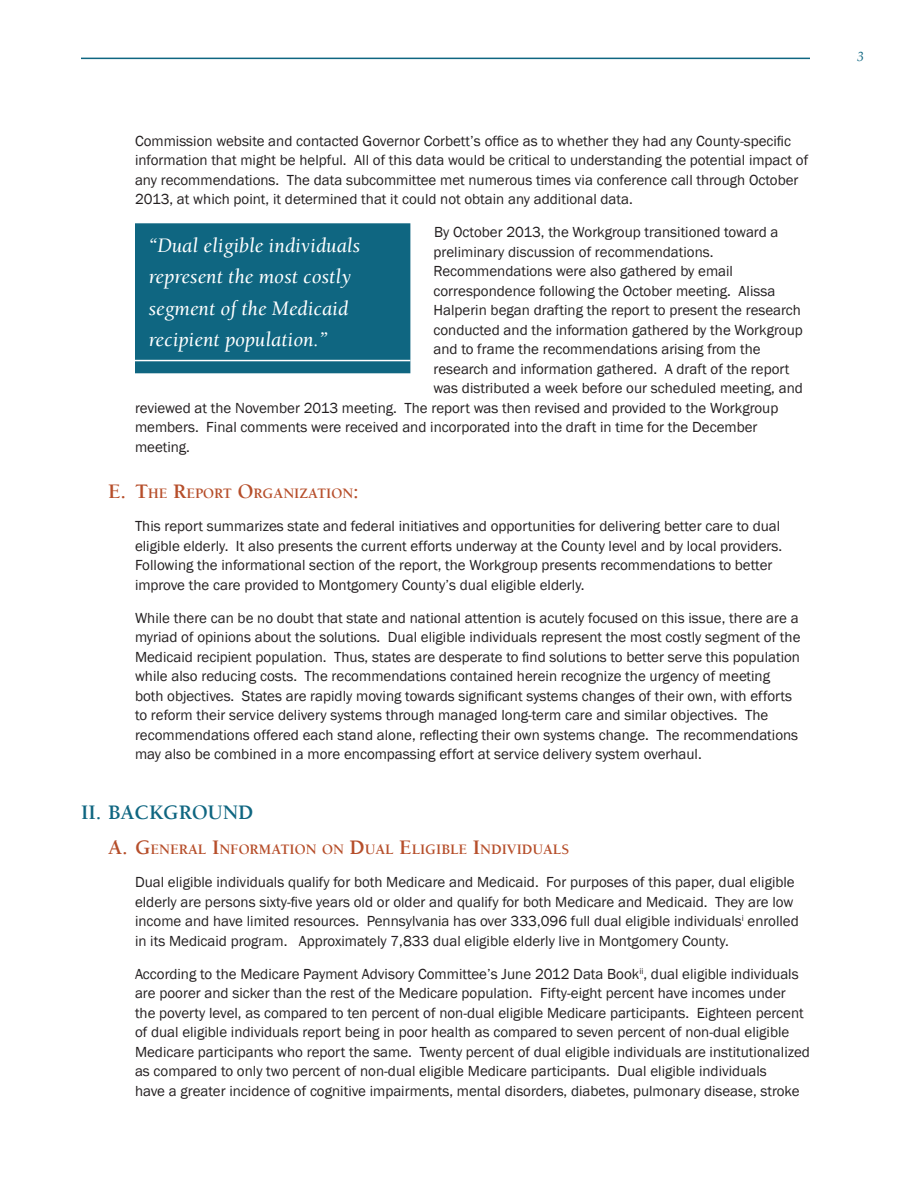
<style>
.page{position:relative;width:918px;height:1188px;background:#fff}
.page>*{position:absolute;margin:0;border:0;box-sizing:border-box;transform-origin:0 0}
.t1{font:italic 21px/31.5px "Berkeley LT";color:#fff}
.t2{font:700 21px "Berkeley LT";color:#0f6681}
.Indent_copy__5{font:15px/19.5px "Franklin Gothic";color:#231f20}
.Headers_ABC{font:700 14.7px "Berkeley LT";color:#b64e2a}
.t3{font:italic 13.5px "Book Antiqua";color:#0f6681}
.s1{font-size:21px}
</style>
<div class="page">
<hr style="left:81px;top:58px;width:729px;height:1px;background:#0f6681">
<div style="left:135px;top:223px;width:275px;height:150px;background:#0f6681"></div>
<hr style="left:122px;top:360px;width:288px;height:1px;background:#fff">
<p class="Indent_copy__5" style="left:135px;top:131px;width:675px">Commission website and contacted Governor Corbett’s office as to whether they had any County-specific information that might be helpful. All of this data would be critical to understanding the potential impact of any recommendations. The data subcommittee met numerous times via conference call through October 2013, at which point, it determined that it could not obtain any additional data.</p>
<p class="t1" style="left:148px;top:230px;width:213px">“Dual eligible individuals represent the most costly segment of the Medicaid recipient population.”</p>
<p class="Indent_copy__5" style="left:434px;top:223px;width:346px">By October 2013, the Workgroup transitioned toward a</p>
<p class="Indent_copy__5" style="left:434px;top:242px;width:282px">preliminary discussion of recommendations.</p>
<p class="Indent_copy__5" style="left:434px;top:262px;width:301px">Recommendations were also gathered by email</p>
<p class="Indent_copy__5" style="left:434px;top:281px;width:343px">correspondence following the October meeting. Alissa</p>
<p class="Indent_copy__5" style="left:434px;top:301px;width:369px">Halperin began drafting the report to present the research</p>
<p class="Indent_copy__5" style="left:434px;top:320px;width:371px">conducted and the information gathered by the Workgroup</p>
<p class="Indent_copy__5" style="left:434px;top:340px;width:329px">and to frame the recommendations arising from the</p>
<p class="Indent_copy__5" style="left:434px;top:359px;width:358px">research and information gathered. A draft of the report</p>
<p class="Indent_copy__5" style="left:434px;top:379px;width:371px">was distributed a week before our scheduled meeting, and</p>
<p class="Indent_copy__5" style="left:135px;top:398px;width:645px">reviewed at the November 2013 meeting. The report was then revised and provided to the Workgroup</p>
<p class="Indent_copy__5" style="left:135px;top:418px;width:624px">members. Final comments were received and incorporated into the draft in time for the December</p>
<p class="Indent_copy__5" style="left:135px;top:437px;width:57px">meeting.</p>
<p class="Headers_ABC" style="left:108px;top:486px;width:252px"><span class="s1">E. T</span>HE <span class="s1">R</span>EPORT <span class="s1">O</span>RGANIZATION<span class="s1">:</span></p>
<p class="Indent_copy__5" style="left:135px;top:517px;width:649px">This report summarizes state and federal initiatives and opportunities for delivering better care to dual eligible elderly. It also presents the current efforts underway at the County level and by local providers.<br>Following the informational section of the report, the Workgroup presents recommendations to better improve the care provided to Montgomery County’s dual eligible elderly.</p>
<p class="Indent_copy__5" style="left:135px;top:608px;width:667px">While there can be no doubt that state and national attention is acutely focused on this issue, there are a myriad of opinions about the solutions. Dual eligible individuals represent the most costly segment of the Medicaid recipient population. Thus, states are desperate to find solutions to better serve this population while also reducing costs. The recommendations contained herein recognize the urgency of meeting both objectives. States are rapidly moving towards significant systems changes of their own, with efforts to reform their service delivery systems through managed long-term care and similar objectives. The recommendations offered each stand alone, reflecting their own systems change. The recommendations may also be combined in a more encompassing effort at service delivery system overhaul.</p>
<p class="t2" style="left:81px;top:801px;width:174px">II. BACKGROUND</p>
<p class="Headers_ABC" style="left:108px;top:842px;width:463px"><span class="s1">A. G</span>ENERAL <span class="s1">I</span>NFORMATION ON <span class="s1">D</span>UAL <span class="s1">E</span>LIGIBLE <span class="s1">I</span>NDIVIDUALS</p>
<p class="Indent_copy__5" style="left:135px;top:873px;width:665px">Dual eligible individuals qualify for both Medicare and Medicaid. For purposes of this paper, dual eligible elderly are persons sixty-five years old or older and qualify for both Medicare and Medicaid. They are low income and have limited resources. Pennsylvania has over 333,096 full dual eligible individuals<sup>i</sup> enrolled in its Medicaid program. Approximately 7,833 dual eligible elderly live in Montgomery County.</p>
<p class="Indent_copy__5" style="left:135px;top:964px;width:677px">According to the Medicare Payment Advisory Committee’s June 2012 Data Book<sup>ii</sup>, dual eligible individuals are poorer and sicker than the rest of the Medicare population. Fifty-eight percent have incomes under the poverty level, as compared to ten percent of non-dual eligible Medicare participants. Eighteen percent of dual eligible individuals report being in poor health as compared to seven percent of non-dual eligible Medicare participants who report the same. Twenty percent of dual eligible individuals are institutionalized as compared to only two percent of non-dual eligible Medicare participants. Dual eligible individuals<br>have a greater incidence of cognitive impairments, mental disorders, diabetes, pulmonary disease, stroke</p>
<p class="t3" style="left:857px;top:47px;width:8px">3</p>
</div>
